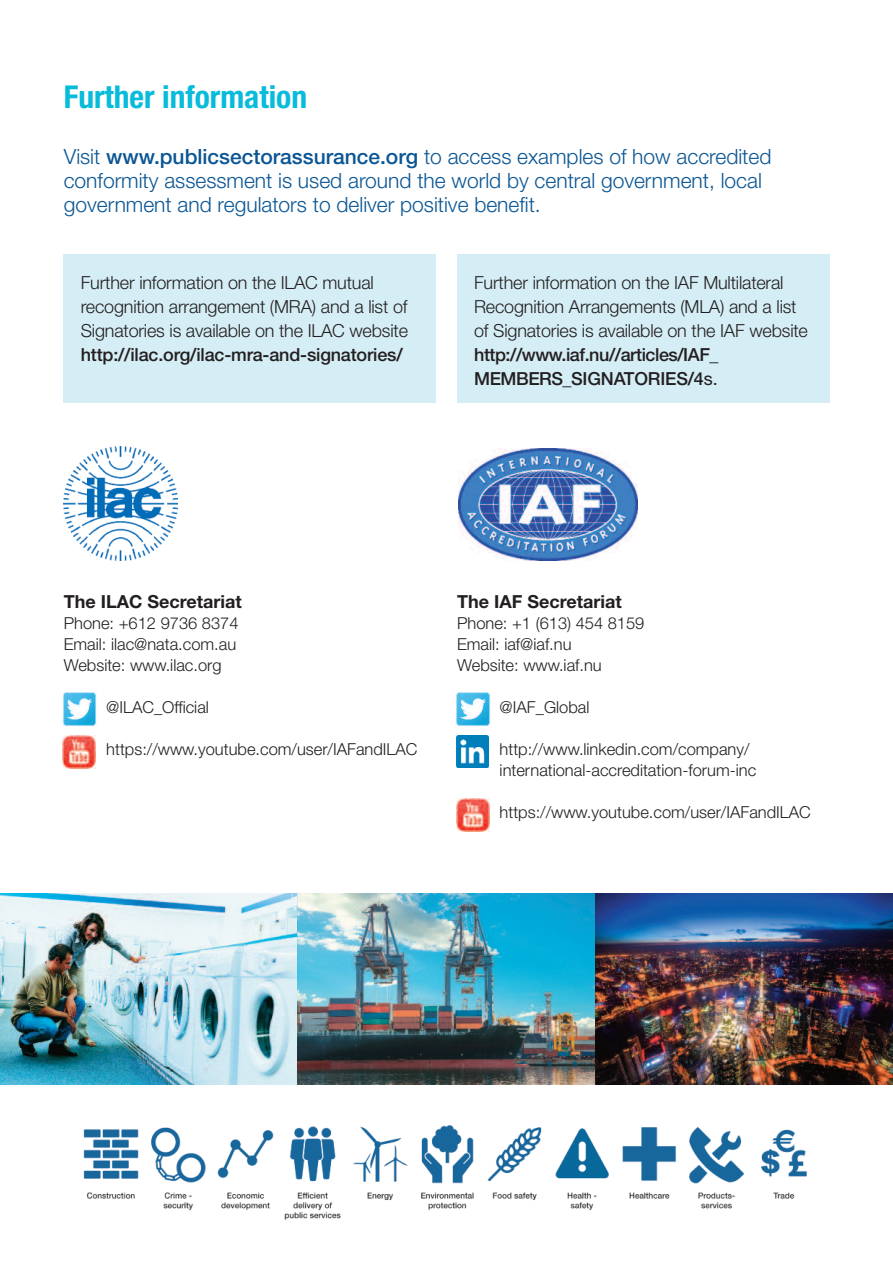
<style>
.page{position:relative;width:893px;height:1263px;background:#fff}
.page>*{position:absolute;margin:0;border:0;box-sizing:border-box;transform-origin:0 0}
.t1{font:700 condensed 31.5px "Helvetica Neue";color:#07bbda}
.t2{font:300 21px/24px "Helvetica Neue";color:#0a5694}
.t3{font:300 18px/24px "Helvetica Neue";letter-spacing:-.01em;color:#231f20}
.t4{font:500 18px/24px "Helvetica Neue";letter-spacing:-.01em;color:#231f20}
.t5{font:700 18px "Helvetica Neue";color:#231f20}
.t6{font:300 16.5px/21px "Helvetica Neue";color:#231f20}
.s1{font-weight:500}
.s2{font-weight:400}
</style>
<div class="page">
<div style="left:64px;top:254px;width:372px;height:149px;background:#d5eef5"></div>
<div style="left:457px;top:254px;width:372px;height:149px;background:#d5eef5"></div>
<img style="left:458px;top:449px;width:179px;height:111px">
<img style="left:64px;top:446px;width:114px;height:114px">
<img style="left:83px;top:1125px;width:724px;height:95px">
<img style="left:0;top:893px;width:298px;height:191px">
<img style="left:298px;top:893px;width:297px;height:191px">
<img style="left:595px;top:893px;width:298px;height:191px">
<img style="left:62px;top:692px;width:35px;height:34px">
<img style="left:63px;top:735px;width:33px;height:33px">
<img style="left:457px;top:735px;width:32px;height:32px">
<img style="left:456px;top:798px;width:33px;height:33px">
<img style="left:455px;top:692px;width:35px;height:34px">
<h1 class="t1" style="left:64px;top:85px;width:245px">Further information</h1>
<p class="t2" style="left:64px;top:146px;width:709px">Visit <span class="s1">www.publicsectorassurance.org</span> to access examples of how accredited conformity assessment is used around the world by central government, local government and regulators to deliver positive benefit.</p>
<p class="t3" style="left:81px;top:272px;width:329px">Further information on the ILAC mutual recognition arrangement (MRA) and a list of<br>Signatories is available on the ILAC website</p>
<p class="t4" style="left:81px;top:344px;width:323px">http://ilac.org/ilac-mra-and-signatories/</p>
<p class="t3" style="left:474px;top:272px;width:335px">Further information on the IAF Multilateral<br>Recognition Arrangements (MLA) and a list of Signatories is available on the IAF website</p>
<p class="t4" style="left:474px;top:344px;width:246px">http://www.iaf.nu//articles/IAF_<br>MEMBERS_SIGNATORIES/4<span class="s2">s.</span></p>
<p class="t5" style="left:64px;top:595px;width:179px">The ILAC Secretariat</p>
<p class="t6" style="left:64px;top:614px;width:176px">Phone: +612 9736 8374<br>Email: ilac@nata.com.au<br>Website: www.ilac.org</p>
<p class="t6" style="left:106px;top:698px;width:104px">@ILAC_Official</p>
<p class="t6" style="left:106px;top:740px;width:313px">https://www.youtube.com/user/IAFandILAC</p>
<p class="t5" style="left:457px;top:595px;width:166px">The IAF Secretariat</p>
<p class="t6" style="left:457px;top:614px;width:189px">Phone: +1 (613) 454 8159<br>Email: iaf@iaf.nu<br>Website: www.iaf.nu</p>
<p class="t6" style="left:500px;top:698px;width:91px">@IAF_Global</p>
<p class="t6" style="left:500px;top:740px;width:258px">http://www.linkedin.com/company/ international-accreditation-forum-inc</p>
<p class="t6" style="left:500px;top:803px;width:313px">https://www.youtube.com/user/IAFandILAC</p>
</div>
